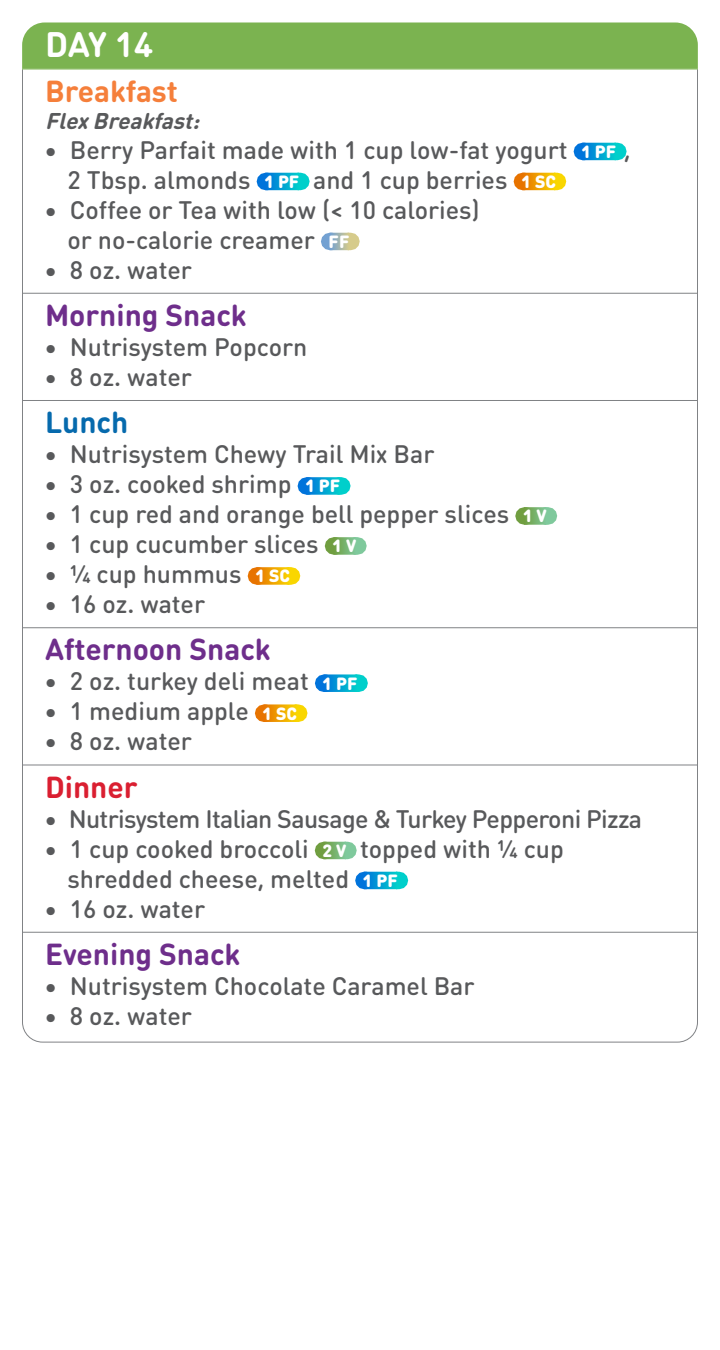
<style>
.page{position:relative;width:720px;height:1350px;background:#fff}
.page>*{position:absolute;margin:0;border:0;box-sizing:border-box;transform-origin:0 0}
.t1{font:700 35px "DIN Round OT";color:#fff}
.t2{font:700 30px "DIN Round OT";color:#6e2e8b}
.t3{font:700 30px "DIN Round OT";color:#f57f3b}
.t4{font:700 30px "DIN Round OT";color:#da1f31}
.t5{font:700 30px "DIN Round OT";color:#066aad}
.t6{font:500 25px/30px "DIN Round OT";color:#58595b}
.t7{font:500 25px "DIN Round OT";letter-spacing:-.025em;color:#58595b}
.t8{font:italic 700 22.5px "DIN Round OT";color:#58595b}
.s1{font-weight:900;font-size:17.5px;color:#fff}
</style>
<div class="page">
<div style="left:22px;top:22px;width:676px;height:47px;background:#7bb350"></div>
<hr style="left:22px;top:69px;width:1px;height:40px;background:#808285">
<hr style="left:697px;top:69px;width:1px;height:40px;background:#808285">
<hr style="left:22px;top:69px;width:676px;height:1px;background:#7bb350">
<hr style="left:22px;top:102px;width:1px;height:194px;background:#808285">
<hr style="left:697px;top:102px;width:1px;height:194px;background:#808285">
<svg style="left:583px;top:143px;width:16px;height:17px"></svg>
<svg style="left:582px;top:143px;width:1px;height:17px"></svg>
<svg style="left:599px;top:143px;width:17px;height:17px"></svg>
<svg style="left:266px;top:173px;width:16px;height:17px"></svg>
<svg style="left:265px;top:173px;width:1px;height:17px"></svg>
<svg style="left:282px;top:173px;width:17px;height:17px"></svg>
<svg style="left:523px;top:173px;width:16px;height:17px"></svg>
<svg style="left:522px;top:173px;width:1px;height:17px"></svg>
<svg style="left:539px;top:173px;width:17px;height:17px"></svg>
<svg style="left:331px;top:233px;width:8px;height:17px"></svg>
<svg style="left:330px;top:233px;width:1px;height:17px"></svg>
<svg style="left:339px;top:233px;width:10px;height:17px"></svg>
<hr style="left:22px;top:290px;width:1px;height:43px;background:#808285">
<hr style="left:697px;top:290px;width:1px;height:43px;background:#808285">
<hr style="left:22px;top:293px;width:676px;height:1px;background:#808285">
<hr style="left:22px;top:326px;width:1px;height:77px;background:#808285">
<hr style="left:697px;top:326px;width:1px;height:77px;background:#808285">
<hr style="left:22px;top:397px;width:1px;height:43px;background:#808285">
<hr style="left:697px;top:397px;width:1px;height:43px;background:#808285">
<hr style="left:22px;top:400px;width:676px;height:1px;background:#808285">
<hr style="left:22px;top:433px;width:1px;height:197px;background:#808285">
<hr style="left:697px;top:433px;width:1px;height:197px;background:#808285">
<svg style="left:307px;top:477px;width:16px;height:18px"></svg>
<svg style="left:306px;top:477px;width:1px;height:18px"></svg>
<svg style="left:323px;top:477px;width:17px;height:18px"></svg>
<svg style="left:525px;top:507px;width:10px;height:18px"></svg>
<svg style="left:524px;top:507px;width:1px;height:18px"></svg>
<svg style="left:535px;top:507px;width:12px;height:18px"></svg>
<svg style="left:335px;top:537px;width:9px;height:18px"></svg>
<svg style="left:334px;top:537px;width:1px;height:18px"></svg>
<svg style="left:344px;top:537px;width:12px;height:18px"></svg>
<svg style="left:257px;top:567px;width:16px;height:18px"></svg>
<svg style="left:256px;top:567px;width:1px;height:18px"></svg>
<svg style="left:273px;top:567px;width:17px;height:18px"></svg>
<hr style="left:22px;top:624px;width:1px;height:44px;background:#808285">
<hr style="left:697px;top:624px;width:1px;height:44px;background:#808285">
<hr style="left:22px;top:627px;width:676px;height:1px;background:#808285">
<hr style="left:22px;top:660px;width:1px;height:108px;background:#808285">
<hr style="left:697px;top:660px;width:1px;height:108px;background:#808285">
<svg style="left:325px;top:674px;width:15px;height:18px"></svg>
<svg style="left:324px;top:674px;width:1px;height:18px"></svg>
<svg style="left:340px;top:674px;width:18px;height:18px"></svg>
<svg style="left:265px;top:704px;width:15px;height:18px"></svg>
<svg style="left:264px;top:704px;width:1px;height:18px"></svg>
<svg style="left:280px;top:704px;width:17px;height:18px"></svg>
<hr style="left:22px;top:762px;width:1px;height:43px;background:#808285">
<hr style="left:697px;top:762px;width:1px;height:43px;background:#808285">
<hr style="left:22px;top:765px;width:676px;height:1px;background:#808285">
<hr style="left:22px;top:798px;width:1px;height:137px;background:#808285">
<hr style="left:697px;top:798px;width:1px;height:137px;background:#808285">
<svg style="left:325px;top:842px;width:10px;height:17px"></svg>
<svg style="left:324px;top:842px;width:1px;height:17px"></svg>
<svg style="left:335px;top:842px;width:11px;height:17px"></svg>
<svg style="left:365px;top:872px;width:15px;height:17px"></svg>
<svg style="left:364px;top:872px;width:1px;height:17px"></svg>
<svg style="left:380px;top:872px;width:18px;height:17px"></svg>
<hr style="left:22px;top:929px;width:1px;height:43px;background:#808285">
<hr style="left:697px;top:929px;width:1px;height:43px;background:#808285">
<hr style="left:22px;top:932px;width:676px;height:1px;background:#808285">
<hr style="left:22px;top:965px;width:1px;height:47px;background:#808285">
<hr style="left:697px;top:965px;width:1px;height:47px;background:#808285">
<svg style="left:22px;top:1012px;width:676px;height:31px"></svg>
<h1 class="t1" style="left:45px;top:21px;width:110px">DAY 14</h1>
<p class="t3" style="left:45px;top:71px;width:134px">Breakfast</p>
<p class="t8" style="left:45px;top:106px;width:162px">FlexBreakfast:</p>
<p class="t6" style="left:67px;top:134px;width:565px;text-indent:-23px">• Berry Parfait made with 1 cup low-fat yogurt <span class="s1">1 PF</span> ,<br>2 Tbsp. almonds <span class="s1">1 PF</span> and 1 cup berries <span class="s1">1 SC</span></p>
<p class="t6" style="left:68px;top:194px;width:414px;text-indent:-23px">• Coffee or Tea with low (&lt; 10 calories) or no-calorie creamer <span class="s1">FF</span></p>
<p class="t6" style="left:44px;top:254px;width:149px">• 8 oz. water</p>
<p class="t2" style="left:45px;top:296px;width:203px">Morning Snack</p>
<p class="t6" style="left:44px;top:332px;width:265px">• Nutrisystem Popcorn</p>
<p class="t6" style="left:44px;top:362px;width:149px">• 8 oz. water</p>
<p class="t5" style="left:45px;top:403px;width:85px">Lunch</p>
<p class="t6" style="left:44px;top:439px;width:392px">• Nutrisystem Chewy Trail Mix Bar</p>
<p class="t6" style="left:44px;top:469px;width:298px">• 3 oz. cooked shrimp <span class="s1">1 PF</span></p>
<p class="t6" style="left:44px;top:499px;width:504px">• 1 cup red and orange bell pepper slices <span class="s1">1 V</span></p>
<p class="t6" style="left:44px;top:529px;width:314px">• 1 cup cucumber slices <span class="s1">1 V</span></p>
<p class="t6" style="left:44px;top:559px;width:247px">• 1/4 cup hummus <span class="s1">1 SC</span></p>
<p class="t6" style="left:44px;top:589px;width:162px">• 16 oz. water</p>
<p class="t2" style="left:45px;top:630px;width:227px">Afternoon Snack</p>
<p class="t6" style="left:44px;top:666px;width:315px">• 2 oz. turkey deli meat <span class="s1">1 PF</span></p>
<p class="t6" style="left:44px;top:696px;width:255px">• 1 medium apple <span class="s1">1 SC</span></p>
<p class="t6" style="left:44px;top:726px;width:149px">• 8 oz. water</p>
<p class="t4" style="left:45px;top:767px;width:94px">Dinner</p>
<p class="t7" style="left:44px;top:803px;width:600px">• Nutrisystem Italian Sausage &amp; Turkey Pepperoni Pizza</p>
<p class="t6" style="left:68px;top:833px;width:498px;text-indent:-23px">• 1 cup cooked broccoli <span class="s1">2 V</span> topped with 1/4 cup shredded cheese, melted <span class="s1">1 PF</span></p>
<p class="t6" style="left:44px;top:893px;width:162px">• 16 oz. water</p>
<p class="t2" style="left:45px;top:935px;width:197px">Evening Snack</p>
<p class="t6" style="left:44px;top:971px;width:432px">• Nutrisystem Chocolate Caramel Bar</p>
<p class="t6" style="left:44px;top:1001px;width:149px">• 8 oz. water</p>
</div>
